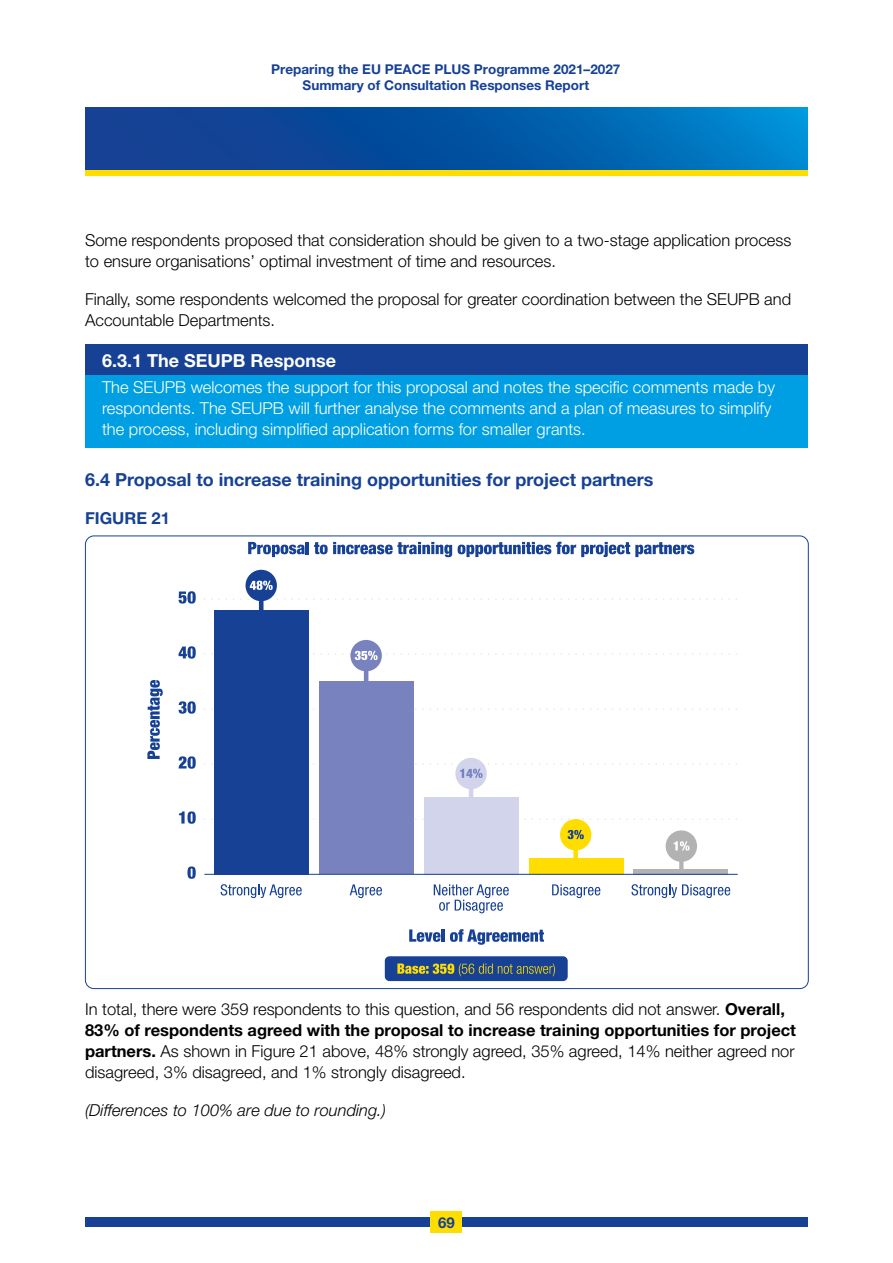
<style>
.page{position:relative;width:893px;height:1263px;background:#fff}
.page>*{position:absolute;margin:0;border:0;box-sizing:border-box;transform-origin:0 0}
.H2_Sub-Subhead__12_1{font:700 18px "Helvetica Neue LT Std";color:#164194}
.P_SEUPB_Response_Hea{font:700 18px "Helvetica Neue LT Std";color:#fff}
.P_Body_text_11_14{font:300 16.5px/21px "Helvetica Neue LT Std";color:#000}
.P_SEUPB_Response_Bod{font:300 16.5px/21px "Helvetica Neue LT Std";color:#fff}
.P_Body_text_11_14-2{font:italic 300 16.5px "Helvetica Neue LT Std";color:#000}
.P_Figure__Title_of_C{font:700 16.5px "Helvetica Neue LT Std";color:#164194}
.t1{font:700 15px "Helvetica Neue LT Std";color:#164194}
.t2{font:700 13.5px/16.2px "Helvetica Neue LT Std";color:#164194;text-align:center}
.s1{font-weight:700}
</style>
<div class="page">
<svg style="left:85px;top:169px;width:723px;height:6px;background:#d5c61b"></svg>
<svg style="left:85px;top:107px;width:723px;height:62px;background:#0659a7"></svg>
<div style="left:85px;top:1217px;width:723px;height:10px;background:#164194"></div>
<div style="left:430px;top:1212px;width:32px;height:21px;background:#fd0"></div>
<div style="left:85px;top:344px;width:723px;height:42px;background:#164194"></div>
<div style="left:85px;top:375px;width:723px;height:73px;background:#009fe3"></div>
<svg style="left:187px;top:866px;width:9px;height:13px"></svg>
<svg style="left:179px;top:811px;width:17px;height:13px"></svg>
<svg style="left:179px;top:756px;width:17px;height:13px"></svg>
<svg style="left:179px;top:701px;width:17px;height:13px"></svg>
<svg style="left:179px;top:646px;width:17px;height:13px"></svg>
<svg style="left:179px;top:591px;width:17px;height:12px"></svg>
<svg style="left:204px;top:818px;width:533px;height:2px"></svg>
<svg style="left:204px;top:708px;width:533px;height:2px"></svg>
<svg style="left:204px;top:598px;width:533px;height:2px"></svg>
<div style="left:634px;top:869px;width:94px;height:5px;background:#b3b2b2"></div>
<div style="left:529px;top:858px;width:94px;height:16px;background:#fd0"></div>
<div style="left:424px;top:797px;width:94px;height:77px;background:#d2d4ec"></div>
<div style="left:319px;top:682px;width:94px;height:192px;background:#7882bf"></div>
<div style="left:214px;top:610px;width:94px;height:264px;background:#164194"></div>
<hr style="left:204px;top:874px;width:534px;height:1px;background:#164194">
<svg style="left:248px;top:542px;width:204px;height:15px"></svg>
<svg style="left:458px;top:542px;width:236px;height:15px"></svg>
<svg style="left:147px;top:680px;width:16px;height:79px"></svg>
<svg style="left:221px;top:884px;width:81px;height:14px"></svg>
<div style="left:455px;top:758px;width:32px;height:31px;background:#d2d4ec;border-radius:50%"></div>
<svg style="left:204px;top:763px;width:533px;height:15px"></svg>
<hr style="left:469px;top:779px;width:4px;height:38px;background:#d2d4ec">
<div style="left:666px;top:830px;width:31px;height:32px;background:#b3b2b2;border-radius:50%"></div>
<svg style="left:674px;top:841px;width:15px;height:9px"></svg>
<hr style="left:679px;top:858px;width:4px;height:13px;background:#b3b2b2">
<div style="left:560px;top:819px;width:31px;height:31px;background:#fd0;border-radius:50%"></div>
<svg style="left:568px;top:830px;width:16px;height:9px"></svg>
<div style="left:573px;top:839px;width:5px;height:21px;background:#fd0"></div>
<div style="left:246px;top:570px;width:31px;height:31px;background:#164194;border-radius:50%"></div>
<svg style="left:250px;top:581px;width:23px;height:9px"></svg>
<hr style="left:259px;top:594px;width:4px;height:19px;background:#164194">
<div style="left:350px;top:640px;width:32px;height:31px;background:#7882bf;border-radius:50%"></div>
<svg style="left:204px;top:651px;width:533px;height:9px"></svg>
<hr style="left:364px;top:666px;width:4px;height:21px;background:#7882bf">
<svg style="left:350px;top:884px;width:32px;height:14px"></svg>
<svg style="left:434px;top:884px;width:75px;height:29px"></svg>
<svg style="left:552px;top:884px;width:48px;height:14px"></svg>
<svg style="left:631px;top:884px;width:99px;height:14px"></svg>
<div style="left:385px;top:956px;width:183px;height:25px;background:#164194;border-radius:5px"></div>
<svg style="left:397px;top:963px;width:158px;height:13px"></svg>
<svg style="left:409px;top:929px;width:35px;height:13px"></svg>
<svg style="left:450px;top:929px;width:94px;height:16px"></svg>
<p class="t2" style="left:271px;top:61px;width:351px">Preparing the EU PEACE PLUS Programme 2021–2027<br>Summary of Consultation Responses Report</p>
<p class="P_Body_text_11_14" style="left:85px;top:229px;width:708px">Some respondents proposed that consideration should be given to a two-stage application process to ensure organisations’ optimal investment of time and resources.</p>
<p class="P_Body_text_11_14" style="left:85px;top:288px;width:708px">Finally, some respondents welcomed the proposal for greater coordination between the SEUPB and<br>Accountable Departments.</p>
<p class="P_SEUPB_Response_Hea" style="left:102px;top:350px;width:236px">6.3.1 The SEUPB Response</p>
<p class="P_SEUPB_Response_Bod" style="left:102px;top:376px;width:674px">The SEUPB welcomes the support for this proposal and notes the specific comments made by respondents. The SEUPB will further analyse the comments and a plan of measures to simplify the process, including simplified application forms for smaller grants.</p>
<h2 class="H2_Sub-Subhead__12_1" style="left:85px;top:468px;width:570px">6.4 Proposal to increase training opportunities for project partners</h2>
<p class="P_Figure__Title_of_C" style="left:85px;top:508px;width:86px">FIGURE 21</p>
<p class="P_Body_text_11_14" style="left:85px;top:998px;width:712px">In total, there were 359 respondents to this question, and 56 respondents did not answer. <span class="s1">Overall, 83% of respondents agreed with the proposal to increase training opportunities for project partners.</span> As shown in Figure 21 above, 48% strongly agreed, 35% agreed, 14% neither agreed nor disagreed, 3% disagreed, and 1% strongly disagreed.</p>
<p class="P_Body_text_11_14-2" style="left:85px;top:1100px;width:303px">(Differences to 100% are due to rounding.)</p>
<p class="t1" style="left:438px;top:1213px;width:18px">69</p>
</div>
